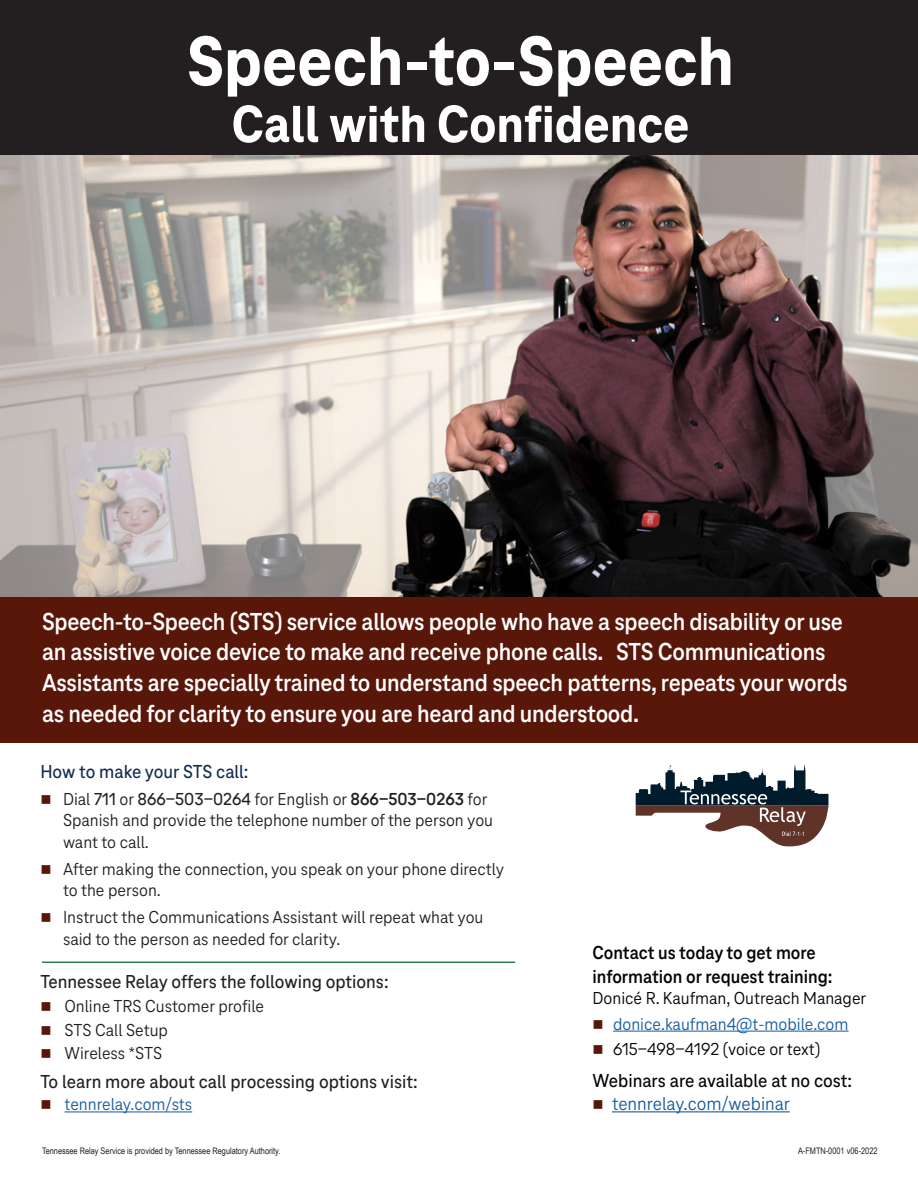
<style>
.page{position:relative;width:918px;height:1188px;background:#fff}
.page>*{position:absolute;margin:0;border:0;box-sizing:border-box;transform-origin:0 0}
.t1{font:800 72px "Tele Neo";color:#fff}
.t2{font:800 54px "Tele Neo";color:#fff}
.t3{font:700 25.5px/30.6px "Tele Neo";letter-spacing:-.01em;color:#fffefc}
.t4{font:500 19.5px "Tele Neo";color:#231f20}
.t5{font:700 19.5px/23.4px "Tele Neo";color:#040503}
.t6{font:500 19.5px "Tele Neo";color:#040503}
.t7{font:19.5px "Tele Neo";color:#175d9e}
.t8{font:500 19.5px "Tele Neo";color:#132d53}
.t9{font:18px/21.6px "Tele Neo";color:#231f20}
.t10{font:18px "Tele Neo";color:#040503}
.t11{font:18px "Tele Neo";color:#175d9e}
.t12{font:9px "Arial Narrow";color:#231f20}
.s1{color:#59170a}
.s2{font-weight:500}
.s3{font-weight:700}
</style>
<div class="page">
<hr style="left:64px;top:1111px;width:128px;height:1px;background:#175d9e">
<div style="left:0;top:0;width:918px;height:156px;background:#231f20"></div>
<div style="left:0;top:156px;width:918px;height:587px;background:#59170a"></div>
<img style="left:0;top:156px;width:918px;height:440px">
<hr style="left:42px;top:962px;width:473px;height:1px;background:#307f50">
<hr style="left:613px;top:1031px;width:236px;height:1px;background:#175d9e">
<hr style="left:612px;top:1111px;width:178px;height:1px;background:#175d9e">
<svg style="left:636px;top:764px;width:192px;height:83px"></svg>
<p class="t1" style="left:187px;top:21px;width:549px">Speech-to-Speech</p>
<p class="t2" style="left:232px;top:94px;width:459px">Call with Confidence</p>
<p class="t3" style="left:42px;top:606px;width:807px">Speech-to-Speech (STS) service allows people who have a speech disability or use an assistive voice device to make and receive phone calls. STS Communications Assistants are specially trained to understand speech patterns, repeats your words as needed for clarity to ensure you are heard and understood.</p>
<p class="t8" style="left:40px;top:761px;width:210px">How to make your STS call:</p>
<p class="t9" style="left:63px;top:788px;width:432px;text-indent:-22px"><span class="s1">■</span> Dial <span class="s2">711</span> or <span class="s2">866-503-0264</span> for English or <span class="s3">866-503-0263</span> for<br>Spanish and provide the telephone number of the person you want to call.</p>
<p class="t9" style="left:63px;top:858px;width:443px;text-indent:-22px"><span class="s1">■</span> After making the connection, you speak on your phone directly to the person.</p>
<p class="t9" style="left:63px;top:907px;width:422px;text-indent:-22px"><span class="s1">■</span> Instruct the Communications Assistant will repeat what you said to the person as needed for clarity.</p>
<p class="t4" style="left:40px;top:971px;width:350px">Tennessee Relay offers the following options:</p>
<p class="t9" style="left:40px;top:995px;width:225px"><span class="s1">■</span> Online TRS Customer profile</p>
<p class="t9" style="left:40px;top:1019px;width:129px"><span class="s1">■</span> STS Call Setup</p>
<p class="t9" style="left:40px;top:1043px;width:123px"><span class="s1">■</span> Wireless *STS</p>
<p class="t4" style="left:41px;top:1071px;width:379px">To learn more about call processing options visit:</p>
<p class="t11" style="left:40px;top:1094px;width:153px"><span class="s1">■</span> tennrelay.com/sts</p>
<p class="t5" style="left:592px;top:941px;width:241px">Contact us today to get more information or request training:</p>
<p class="t10" style="left:592px;top:988px;width:275px">Donicé R. Kaufman, Outreach Manager</p>
<p class="t11" style="left:592px;top:1014px;width:258px"><span class="s1">■</span> donice.kaufman4@t-mobile.com</p>
<p class="t10" style="left:592px;top:1039px;width:229px"><span class="s1">■</span> 615-498-4192 (voice or text)</p>
<p class="t6" style="left:592px;top:1069px;width:261px">Webinars are available at no cost:</p>
<p class="t7" style="left:593px;top:1093px;width:199px"><span class="s1">■</span> tennrelay.com/webinar</p>
<p class="t12" style="left:42px;top:1144px;width:240px">Tennessee Relay Service is provided by Tennessee Regulatory Authority.</p>
<p class="t12" style="left:798px;top:1144px;width:81px">A-FMTN-0001 v06-2022</p>
</div>
